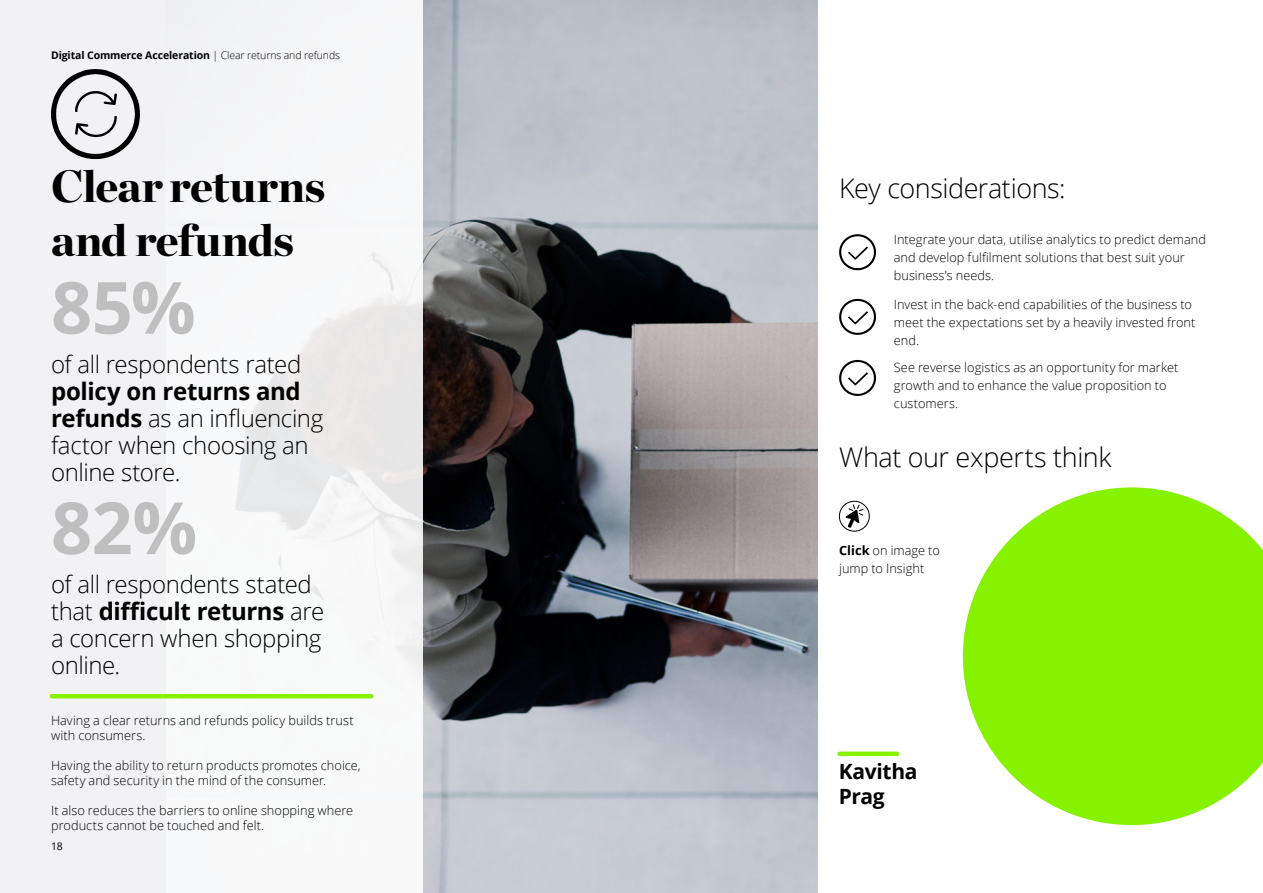
<style>
.page{position:relative;width:1263px;height:893px;background:#fff}
.page>*{position:absolute;margin:0;border:0;box-sizing:border-box;transform-origin:0 0}
.t1{font:700 72px "Open Sans";color:#bfbfbf}
.t2{font:900 45px/54px "Chronicle Display";letter-spacing:-.01em;color:#000}
.t3{font:300 27px "Open Sans";letter-spacing:-.015em;color:#000}
.t4{font:300 24px/27px "Open Sans";letter-spacing:-.015em;color:#000}
.t5{font:700 21px/25.2px "Open Sans";letter-spacing:-.015em;color:#000}
.t6{font:300 12.75px/18px "Open Sans";letter-spacing:.005em;color:#000}
.t7{font:700 10.5px "Open Sans";letter-spacing:-.01em;color:#000}
.t8{font:10.5px "Open Sans";color:#000}
.s1{font-weight:300}
.s2{font-weight:700}
</style>
<div class="page">
<img style="left:423px;top:0;width:395px;height:893px">
<div style="left:0;top:0;width:423px;height:893px;background:#f3f4f5"></div>
<svg style="left:51px;top:69px;width:89px;height:90px"></svg>
<hr style="left:839px;top:752px;width:58px;height:4px;background:#86f200">
<svg style="left:845px;top:504px;width:19px;height:24px"></svg>
<div style="left:839px;top:501px;width:30px;height:30px;border:1px solid #000;border-radius:50%"></div>
<svg style="left:963px;top:487px;width:300px;height:338px;fill:#86f200"></svg>
<hr style="left:52px;top:694px;width:319px;height:4px;background:#86f200">
<svg style="left:839px;top:234px;width:37px;height:36px"></svg>
<svg style="left:839px;top:299px;width:37px;height:36px"></svg>
<svg style="left:839px;top:360px;width:37px;height:36px"></svg>
<p class="t7" style="left:51px;top:48px;width:291px">Digital Commerce Acceleration <span class="s1">| Clear returns and refunds</span></p>
<h2 class="t2" style="left:51px;top:156px;width:276px">Clear returns and refunds</h2>
<h3 class="t3" style="left:839px;top:169px;width:228px">Key considerations:</h3>
<p class="t6" style="left:894px;top:230px;width:314px">Integrate your data, utilise analytics to predict demand and develop fulfilment solutions that best suit your business’s needs.</p>
<p class="t6" style="left:894px;top:295px;width:303px">Invest in the back-end capabilities of the business to meet the expectations set by a heavily invested front end.</p>
<p class="t6" style="left:894px;top:358px;width:286px">See reverse logistics as an opportunity for market growth and to enhance the value proposition to customers.</p>
<h1 class="t1" style="left:51px;top:257px;width:146px">85%</h1>
<h3 class="t4" style="left:51px;top:350px;width:252px">of all respondents rated</h3>
<h3 class="t4" style="left:51px;top:377px;width:274px"><span class="s2">policy on returns and refunds</span> as an influencing factor when choosing an online store.</h3>
<h3 class="t3" style="left:839px;top:439px;width:274px">What our experts think</h3>
<h1 class="t1" style="left:51px;top:477px;width:148px">82%</h1>
<h3 class="t4" style="left:51px;top:570px;width:275px">of all respondents stated that <span class="s2">difficult returns</span> are a concern when shopping online.</h3>
<p class="t6" style="left:51px;top:712px;width:304px;line-height:15px">Having a clear returns and refunds policy builds trust with consumers.</p>
<p class="t6" style="left:51px;top:757px;width:311px;line-height:15px">Having the ability to return products promotes choice, safety and security in the mind of the consumer.</p>
<p class="t6" style="left:51px;top:802px;width:304px;line-height:15px">It also reduces the barriers to online shopping where products cannot be touched and felt.</p>
<p class="t8" style="left:51px;top:839px;width:13px">18</p>
<p class="t6" style="left:839px;top:541px;width:102px"><span class="s2">Click</span> on image to jump to Insight</p>
<h3 class="t5" style="left:839px;top:758px;width:80px">Kavitha<br>Prag</h3>
</div>
